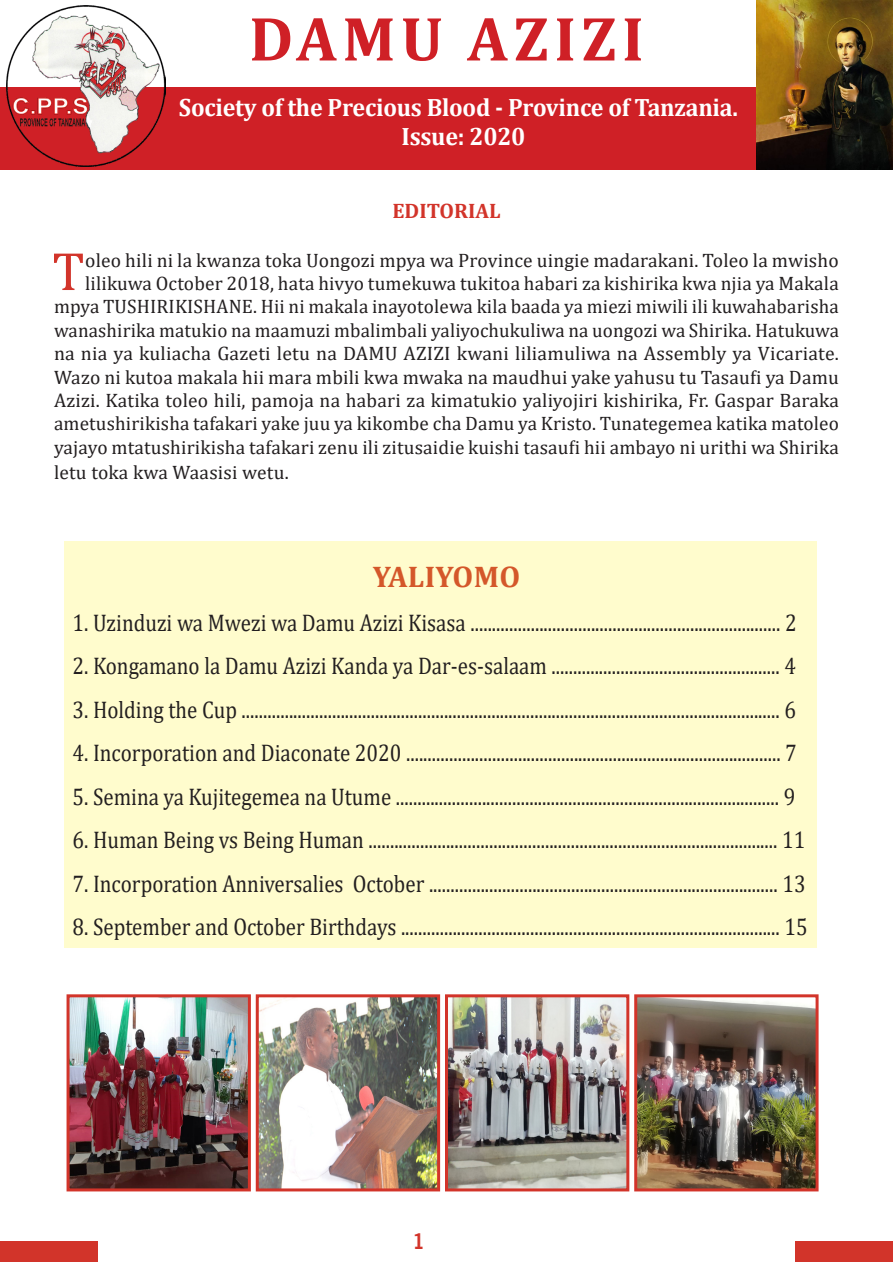
<style>
.page{position:relative;width:893px;height:1263px;background:#fff}
.page>*{position:absolute;margin:0;border:0;box-sizing:border-box;transform-origin:0 0}
.t1{font:700 63px "Cambria";letter-spacing:.08em;color:#cf2026}
.t2{font:54.6px "Cambria";color:#d2342a}
.t3{font:700 30px "Cambria";letter-spacing:.01em;color:#d4572a}
.t4{font:700 25.2px "Cambria";letter-spacing:-.01em;color:#fff;scale:.95 1}
.t5{font:24.15px "Cambria";color:#231f20;scale:.87 1}
.t6{font:700 21px "Cambria";color:#d2342a}
.t7{font:700 21px "News Gothic BT";color:#d2342a}
.t8{font:19.5px/23.4px "Cambria";letter-spacing:.01em;color:#231f20;text-align:right}
</style>
<div class="page">
<div style="left:64px;top:541px;width:752px;height:406px;background:#fffccd"></div>
<div style="left:1px;top:87px;width:891px;height:83px;background:#cf2026"></div>
<img style="left:757px;top:0;width:136px;height:169px">
<img style="left:6px;top:6px;width:160px;height:160px">
<div style="left:1px;top:1241px;width:97px;height:21px;background:#d2342a"></div>
<div style="left:795px;top:1241px;width:97px;height:21px;background:#d2342a"></div>
<img style="left:71px;top:998px;width:176px;height:189px">
<div style="left:67px;top:994px;width:184px;height:197px;border:3px solid #d2342a"></div>
<img style="left:449px;top:998px;width:176px;height:189px">
<div style="left:445px;top:994px;width:184px;height:197px;border:3px solid #d2342a"></div>
<img style="left:260px;top:998px;width:176px;height:189px">
<div style="left:256px;top:994px;width:184px;height:197px;border:3px solid #d2342a"></div>
<img style="left:638px;top:998px;width:177px;height:189px">
<div style="left:634px;top:994px;width:185px;height:197px;border:3px solid #d2342a"></div>
<p class="t1" style="left:249px;top:-5px;width:396px">DAMU AZIZI</p>
<p class="t4" style="left:179px;top:90px;width:590px">Society of the Precious Blood - Province of Tanzania.</p>
<p class="t4" style="left:402px;top:119px;width:132px">Issue: 2020</p>
<p class="t6" style="left:392px;top:196px;width:110px">EDITORIAL</p>
<p class="t8" style="left:54px;top:248px;width:787px">oleo hili ni la kwanza toka Uongozi mpya wa Province uingie madarakani. Toleo la mwisho lilikuwa October 2018, hata hivyo tumekuwa tukitoa habari za kishirika kwa njia ya Makala mpya TUSHIRIKISHANE. Hii ni makala inayotolewa kila baada ya miezi miwili ili kuwahabarisha wanashirika matukio na maamuzi mbalimbali yaliyochukuliwa na uongozi wa Shirika. Hatukuwa na nia ya kuliacha Gazeti letu na DAMU AZIZI kwani liliamuliwa na Assembly ya Vicariate.<br>Wazo ni kutoa makala hii mara mbili kwa mwaka na maudhui yake yahusu tu Tasaufi ya Damu Azizi. Katika toleo hili, pamoja na habari za kimatukio yaliyojiri kishirika, Fr. Gaspar Baraka ametushirikisha tafakari yake juu ya kikombe cha Damu ya Kristo. Tunategemea katika matoleo yajayo mtatushirikisha tafakari zenu ili zitusaidie kuishi tasaufi hii ambayo ni urithi wa Shirika</p>
<p class="t8" style="left:54px;top:461px;width:236px">letu toka kwa Waasisi wetu.</p>
<p class="t2" style="left:52px;top:239px;width:34px">T</p>
<p class="t3" style="left:373px;top:556px;width:149px">YALIYOMO</p>
<p class="t5" style="left:72px;top:608px;width:834px">1. Uzinduzi wa Mwezi wa Damu Azizi Kisasa ........................................................................ 2</p>
<p class="t5" style="left:72px;top:652px;width:833px">2. Kongamano la Damu Azizi Kanda ya Dar-es-salaam ..................................................... 4</p>
<p class="t5" style="left:72px;top:695px;width:833px">3. Holding the Cup ............................................................................................................................. 6</p>
<p class="t5" style="left:72px;top:739px;width:834px">4. Incorporation and Diaconate 2020 ....................................................................................... 7</p>
<p class="t5" style="left:72px;top:782px;width:832px">5. Semina ya Kujitegemea na Utume ......................................................................................... 9</p>
<p class="t5" style="left:72px;top:826px;width:844px">6. Human Being vs Being Human ............................................................................................... 11</p>
<p class="t5" style="left:72px;top:869px;width:844px">7. Incorporation Anniversalies October ................................................................................. 13</p>
<p class="t5" style="left:72px;top:913px;width:847px">8. September and October Birthdays ........................................................................................ 15</p>
<p class="t7" style="left:412px;top:1228px;width:14px">1</p>
</div>
